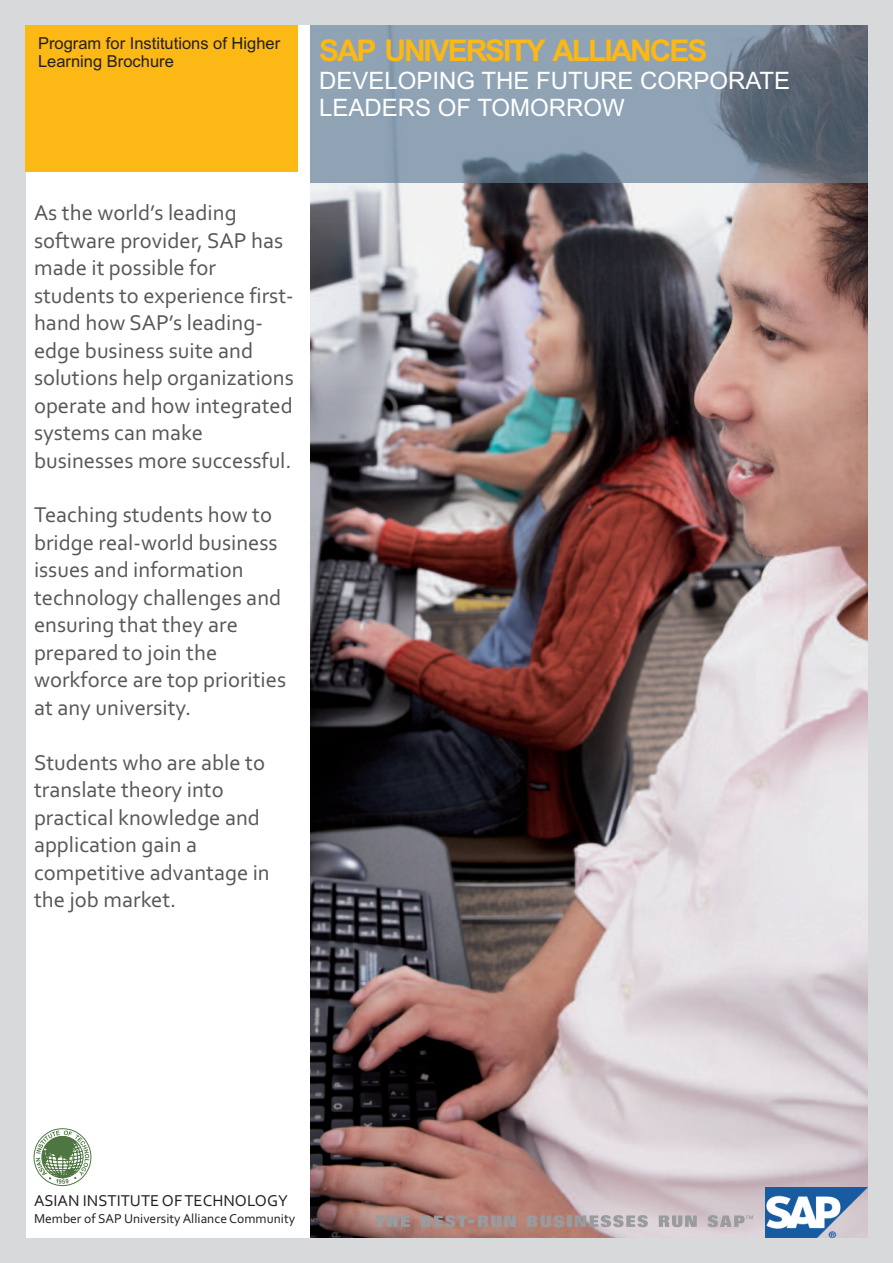
<style>
.page{position:relative;width:893px;height:1263px;background:#d8d9db}
.page>*{position:absolute;margin:0;border:0;box-sizing:border-box;transform-origin:0 0}
.t1{font:700 30px "Arial";letter-spacing:-.07em;color:#fcb814}
.t2{font:24px/26.8px "Arial";color:#fff}
.t3{font:22.5px/27.5px "Corbel";color:#57585a}
.t4{font:16.5px/18.5px "Arial";color:#231f20}
.t5{font:16.5px "Corbel";color:#231f20}
.t6{font:13.5px "Corbel";color:#231f20}
</style>
<div class="page">
<div style="left:26px;top:25px;width:841px;height:1212px;background:#fff"></div>
<img style="left:310px;top:183px;width:557px;height:1054px">
<svg style="left:375px;top:1215px;width:35px;height:12px"></svg>
<svg style="left:421px;top:1215px;width:95px;height:12px"></svg>
<svg style="left:527px;top:1215px;width:37px;height:12px"></svg>
<hr style="left:567px;top:1215px;width:4px;height:12px;background:#999b9e">
<svg style="left:575px;top:1215px;width:73px;height:12px"></svg>
<svg style="left:659px;top:1215px;width:38px;height:12px"></svg>
<svg style="left:707px;top:1215px;width:46px;height:12px"></svg>
<div style="left:26px;top:25px;width:272px;height:147px;background:#fcb814"></div>
<img style="left:310px;top:26px;width:557px;height:157px">
<img style="left:766px;top:1187px;width:102px;height:50px">
<svg style="left:33px;top:1128px;width:59px;height:58px"></svg>
<p class="t4" style="left:38px;top:35px;width:244px">Program for Institutions of Higher<br>Learning Brochure</p>
<h1 class="t1" style="left:319px;top:39px;width:390px">SAP UNIVERSITY ALLIANCES</h1>
<p class="t2" style="left:319px;top:70px;width:473px">DEVELOPING THE FUTURE CORPORATE<br>LEADERS OF TOMORROW</p>
<p class="t3" style="left:34px;top:201px;width:261px">As the world’s leading software provider, SAP has made it possible for students to experience first&shy;hand how SAP’s leading&shy;edge business suite and solutions help organizations operate and how integrated systems can make businesses more successful.</p>
<p class="t3" style="left:34px;top:503px;width:254px">Teaching students how to bridge real-world business issues and information technology challenges and ensuring that they are prepared to join the workforce are top priorities at any university.</p>
<p class="t3" style="left:34px;top:750px;width:237px">Students who are able to translate theory into practical knowledge and application gain a competitive advantage in the job market.</p>
<p class="t5" style="left:34px;top:1194px;width:255px">ASIAN INSTITUTE OF TECHNOLOGY</p>
<p class="t6" style="left:34px;top:1213px;width:263px">Member of SAP University Alliance Community</p>
</div>
